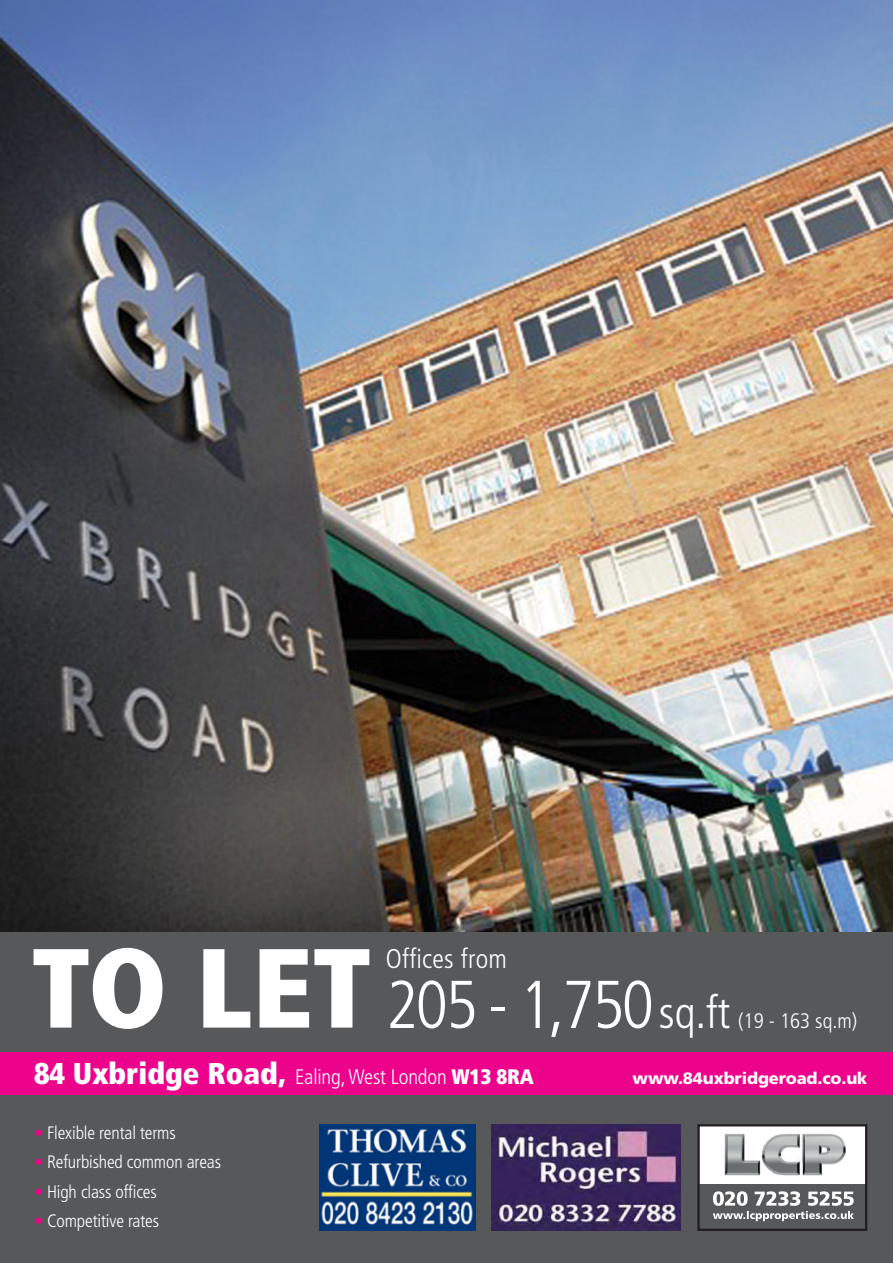
<style>
.page{position:relative;width:893px;height:1263px;background:#fff}
.page>*{position:absolute;margin:0;border:0;box-sizing:border-box;transform-origin:0 0}
.t1{font:900 condensed 112.35px "Frutiger";color:#fff}
.t2{font:300 condensed 27px "Frutiger";letter-spacing:.01em;color:#fff}
.t3{font:300 condensed 21px "Frutiger";letter-spacing:-.01em;color:#fff}
.t4{font:300 condensed 18px "Frutiger";letter-spacing:-.01em;color:#fff}
.bullets{font:900 16.5px "Frutiger";letter-spacing:-.01em;color:#fff}
.s1{font-size:67.5px}
.s2{font-size:45px}
.s3{font-weight:900;font-size:30px}
.s4{font-weight:900}
.s5{color:#ed028c}
</style>
<div class="page">
<img style="left:0;top:0;width:893px;height:933px">
<div style="left:0;top:933px;width:893px;height:330px;background:#57585a"></div>
<div style="left:0;top:1052px;width:893px;height:43px;background:#ed028c"></div>
<svg style="left:700px;top:1127px;width:164px;height:95px"></svg>
<div style="left:697px;top:1124px;width:170px;height:107px;border:2px solid #231f20"></div>
<img style="left:492px;top:1125px;width:189px;height:106px">
<img style="left:319px;top:1124px;width:156px;height:107px">
<p class="t1" style="left:32px;top:920px;width:341px">TO LET</p>
<p class="t2" style="left:386px;top:943px;width:123px">Offices from</p>
<p class="t3" style="left:386px;top:1009px;width:473px"><span class="s1">205 - 1,750</span><span class="s2">sq.ft</span> (19 - 163 sq.m)</p>
<p class="bullets" style="left:633px;top:1068px;width:236px">www.84uxbridgeroad.co.uk</p>
<p class="t3" style="left:34px;top:1065px;width:501px"><span class="s3">84 Uxbridge Road,</span> Ealing, West London <span class="s4">W13 8RA</span></p>
<p class="t4" style="left:34px;top:1122px;width:143px"><span class="s5">•</span> Flexible rental terms</p>
<p class="t4" style="left:34px;top:1152px;width:189px"><span class="s5">•</span> Refurbished common areas</p>
<p class="t4" style="left:34px;top:1181px;width:124px"><span class="s5">•</span> High class offices</p>
<p class="t4" style="left:34px;top:1211px;width:127px"><span class="s5">•</span> Competitive rates</p>
</div>
